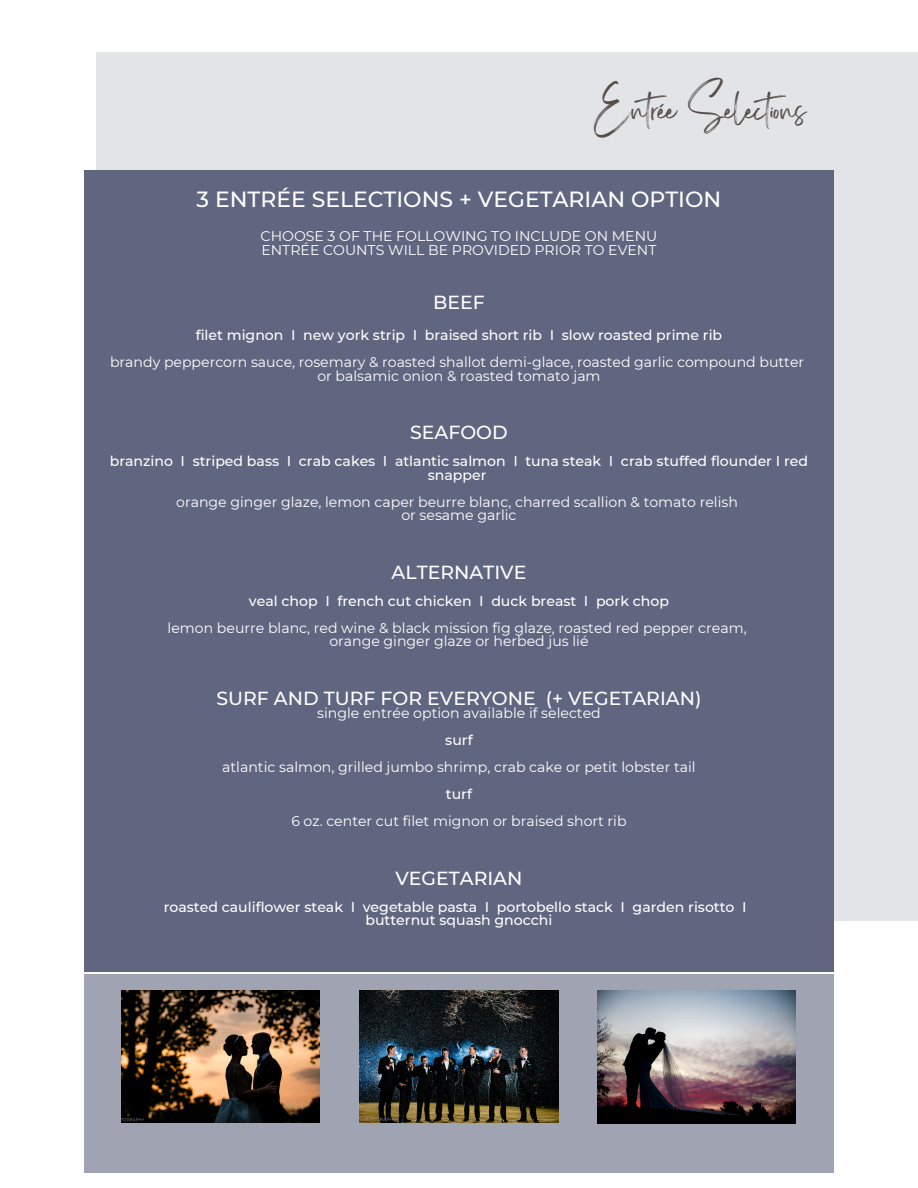
<style>
.page{position:relative;width:918px;height:1188px;background:#fff}
.page>*{position:absolute;margin:0;border:0;box-sizing:border-box;transform-origin:0 0}
.t1{font:33px "Sisterhood";color:#574e4a}
.t2{font:500 21.9px "Montserrat";color:#fff}
.t3{font:500 18.9px "Montserrat";color:#fff}
.t4{font:14.1px/13.5px "Montserrat";color:#fff;text-align:center}
.t5{font:500 14.1px/13.5px "Montserrat";color:#fff;text-align:center}
</style>
<div class="page">
<div style="left:96px;top:52px;width:822px;height:868px;background:#e2e4e8"></div>
<div style="left:84px;top:170px;width:750px;height:801px;background:#606680"></div>
<div style="left:84px;top:974px;width:750px;height:199px;background:#9fa3b2"></div>
<img style="left:122px;top:990px;width:198px;height:133px">
<img style="left:359px;top:990px;width:200px;height:133px">
<img style="left:598px;top:990px;width:198px;height:133px">
<p class="t1" style="left:594px;top:102px;width:213px">Entrée Selections</p>
<h1 class="t2" style="left:197px;top:185px;width:526px">3 ENTRÉE SELECTIONS + VEGETARIAN OPTION</h1>
<p class="t4" style="left:261px;top:230px;width:398px">CHOOSE 3 OF THE FOLLOWING TO INCLUDE ON MENU</p>
<h4 class="t4" style="left:261px;top:243px;width:397px">ENTRÉE COUNTS WILL BE PROVIDED PRIOR TO EVENT</h4>
<h3 class="t3" style="left:433px;top:290px;width:53px">BEEF</h3>
<p class="t5" style="left:196px;top:328px;width:528px">filet mignon І new york strip І braised short rib І slow roasted prime rib</p>
<p class="t4" style="left:110px;top:355px;width:696px">brandy peppercorn sauce, rosemary &amp; roasted shallot demi-glace, roasted garlic compound butter or balsamic onion &amp; roasted tomato jam</p>
<h3 class="t3" style="left:410px;top:421px;width:99px">SEAFOOD</h3>
<p class="t5" style="left:110px;top:454px;width:700px">branzino І striped bass І crab cakes І atlantic salmon І tuna steak І crab stuffed flounder І red snapper</p>
<p class="t4" style="left:176px;top:495px;width:563px">orange ginger glaze, lemon caper beurre blanc, charred scallion &amp; tomato relish or sesame garlic</p>
<h3 class="t3" style="left:392px;top:560px;width:136px">ALTERNATIVE</h3>
<p class="t5" style="left:249px;top:594px;width:422px">veal chop І french cut chicken І duck breast І pork chop</p>
<p class="t4" style="left:168px;top:621px;width:581px">lemon beurre blanc, red wine &amp; black mission fig glaze, roasted red pepper cream, orange ginger glaze or herbed jus lié</p>
<h3 class="t3" style="left:217px;top:686px;width:486px">SURF AND TURF FOR EVERYONE (+ VEGETARIAN)</h3>
<p class="t4" style="left:317px;top:706px;width:285px">single entrée option available if selected</p>
<p class="t5" style="left:445px;top:733px;width:29px">surf</p>
<p class="t4" style="left:222px;top:760px;width:475px">atlantic salmon, grilled jumbo shrimp, crab cake or petit lobster tail</p>
<p class="t5" style="left:446px;top:787px;width:28px">turf</p>
<p class="t4" style="left:291px;top:814px;width:337px">6 oz. center cut filet mignon or braised short rib</p>
<h3 class="t3" style="left:396px;top:866px;width:128px">VEGETARIAN</h3>
<p class="t5" style="left:164px;top:900px;width:584px">roasted cauliflower steak І vegetable pasta І portobello stack І garden risotto І butternut squash gnocchi</p>
</div>
